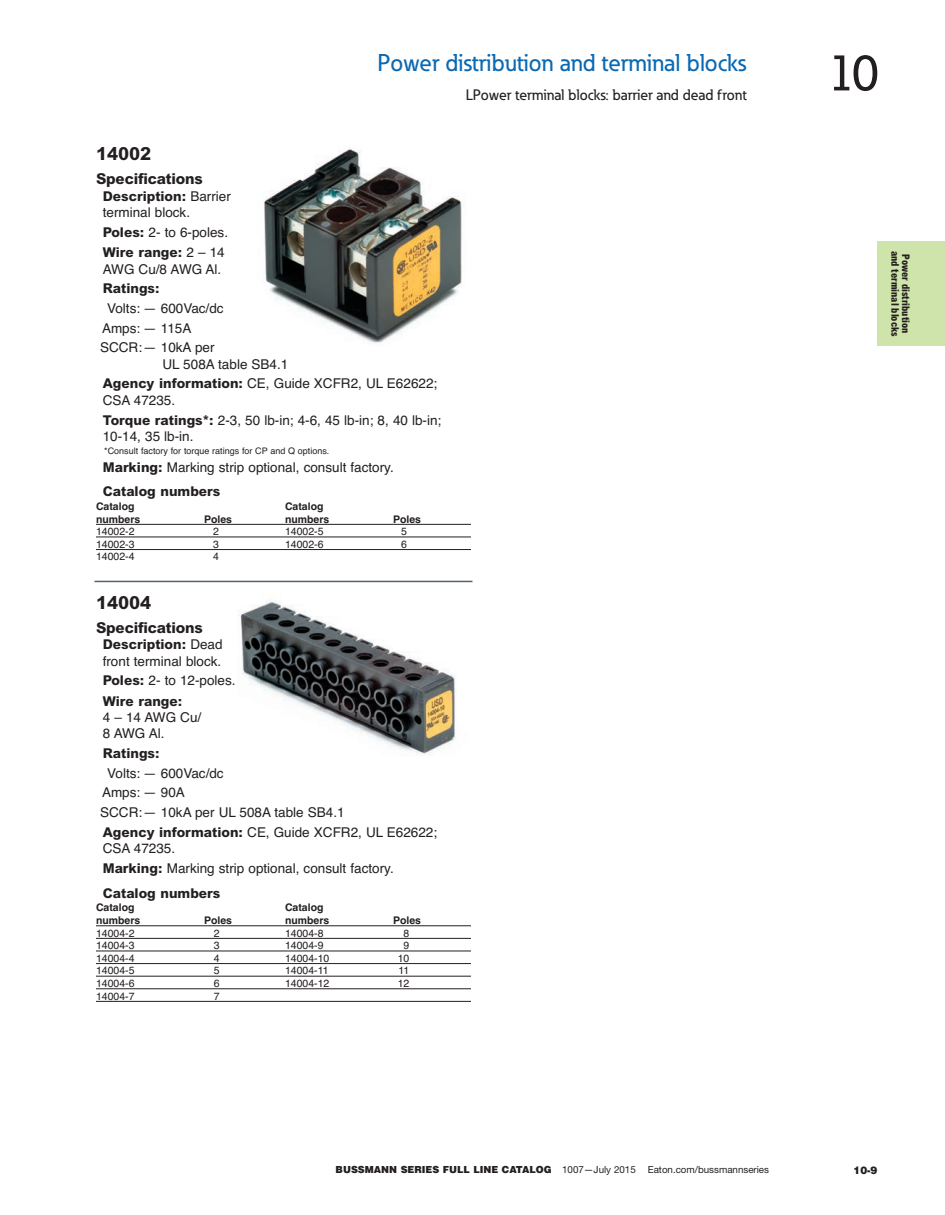
<style>
.page{position:relative;width:945px;height:1215px;background:#fff}
.page>*{position:absolute;margin:0;border:0;box-sizing:border-box;transform-origin:0 0}
.t1{font:500 51px "Eaton";color:#231f20}
.t2{font:500 24px "Eaton";color:#0a69b3}
.t3{font:800 18px "Arial";color:#231f20}
.t4{font:500 15px "Eaton";color:#231f20}
.t5{font:800 15px "Arial";letter-spacing:-.01em;color:#231f20}
.t6{font:13.5px/19.6px "Helvetica";color:#231f20}
.t7{font:800 13.5px "Arial";color:#231f20}
.t8{font:10.5px "Helvetica";color:#231f20}
.t9{font:700 10.5px "Helvetica";color:#231f20}
.t10{font:800 condensed 10.5px/10.5px "Arial";color:#231f20;text-align:center}
.t11{font:900 10.5px "Helvetica";color:#231f20}
.t12{font:9.75px "Helvetica Neue LT Std";color:#231f20}
.t13{font:9px "Helvetica";color:#231f20}
.s1{font-family:"Helvetica";font-weight:400}
.s2{font-family:"Arial";font-weight:800}
.s3{font-family:"Helvetica";font-weight:900}
</style>
<div class="page">
<div style="left:878px;top:241px;width:67px;height:105px;background:#cfe4aa"></div>
<hr style="left:96px;top:926px;width:375px;height:1px;background:#231f20">
<hr style="left:96px;top:938px;width:375px;height:1px;background:#231f20">
<hr style="left:96px;top:951px;width:375px;height:1px;background:#231f20">
<hr style="left:96px;top:963px;width:375px;height:1px;background:#231f20">
<hr style="left:96px;top:976px;width:375px;height:1px;background:#231f20">
<hr style="left:96px;top:989px;width:375px;height:1px;background:#231f20">
<hr style="left:96px;top:1001px;width:375px;height:1px;background:#231f20">
<hr style="left:96px;top:524px;width:375px;height:1px;background:#231f20">
<hr style="left:96px;top:537px;width:375px;height:1px;background:#231f20">
<hr style="left:96px;top:549px;width:375px;height:1px;background:#231f20">
<img style="left:264px;top:148px;width:200px;height:196px">
<img style="left:239px;top:601px;width:217px;height:154px">
<hr style="left:94px;top:581px;width:378px;height:1px;background:#52626f">
<h2 class="t2" style="left:378px;top:54px;width:370px">Power distribution and terminal blocks</h2>
<p class="t4" style="left:466px;top:89px;width:282px">LPower terminal blocks: barrier and dead front</p>
<h3 class="t3" style="left:96px;top:147px;width:57px">14002</h3>
<p class="t5" style="left:96px;top:173px;width:108px">Specifications</p>
<p class="t7" style="left:103px;top:191px;width:130px">Description: <span class="s1">Barrier</span></p>
<p class="t6" style="left:103px;top:203px;width:127px">terminal block.<br><span class="s2">Poles:</span> 2- to 6-poles.</p>
<p class="t7" style="left:103px;top:247px;width:123px">Wire range: <span class="s1">2 – 14</span></p>
<p class="t6" style="left:103px;top:259px;width:120px">AWG Cu/8 AWG Al.</p>
<p class="t7" style="left:103px;top:283px;width:58px">Ratings:</p>
<p class="t6" style="left:100px;top:299px;width:125px;text-indent:7px">Volts: — 600Vac/dc<br>Amps: — 115A<br>SCCR:— 10kA per</p>
<p class="t6" style="left:103px;top:354px;width:336px;text-indent:60px">UL 508A table SB4.1<br><span class="s2">Agency information:</span> CE, Guide XCFR2, UL E62622;</p>
<p class="t6" style="left:103px;top:390px;width:340px">CSA 47235.<br><span class="s2">Torque ratings*:</span> 2-3, 50 lb-in; 4-6, 45 lb-in; 8, 40 lb-in;</p>
<p class="t6" style="left:103px;top:427px;width:92px">10-14, 35 lb-in.</p>
<p class="t13" style="left:104px;top:446px;width:227px">*Consult factory for torque ratings for CP and Q options.</p>
<p class="t6" style="left:103px;top:457px;width:293px"><span class="s2">Marking:</span> Marking strip optional, consult factory.</p>
<p class="t7" style="left:103px;top:487px;width:119px">Catalog numbers</p>
<p class="t9" style="left:96px;top:500px;width:40px">Catalog</p>
<p class="t9" style="left:285px;top:500px;width:40px">Catalog</p>
<p class="t9" style="left:96px;top:513px;width:46px">numbers</p>
<p class="t9" style="left:204px;top:513px;width:30px">Poles</p>
<p class="t9" style="left:285px;top:513px;width:46px">numbers</p>
<p class="t9" style="left:393px;top:513px;width:30px">Poles</p>
<p class="t8" style="left:96px;top:525px;width:40px">14002-2</p>
<p class="t8" style="left:213px;top:525px;width:7px">2</p>
<p class="t8" style="left:285px;top:525px;width:40px">14002-5</p>
<p class="t8" style="left:401px;top:525px;width:7px">5</p>
<p class="t8" style="left:96px;top:538px;width:40px">14002-3</p>
<p class="t8" style="left:213px;top:538px;width:7px">3</p>
<p class="t8" style="left:285px;top:538px;width:40px">14002-6</p>
<p class="t8" style="left:401px;top:538px;width:7px">6</p>
<p class="t8" style="left:96px;top:551px;width:40px">14002-4</p>
<p class="t8" style="left:213px;top:551px;width:7px">4</p>
<h3 class="t3" style="left:96px;top:596px;width:57px">14004</h3>
<p class="t5" style="left:96px;top:622px;width:108px">Specifications</p>
<p class="t7" style="left:103px;top:640px;width:121px">Description: <span class="s1">Dead</span></p>
<p class="t6" style="left:103px;top:651px;width:134px">front terminal block.<br><span class="s2">Poles:</span> 2- to 12-poles.</p>
<p class="t7" style="left:103px;top:696px;width:81px">Wire range:</p>
<p class="t6" style="left:103px;top:709px;width:100px;line-height:16.2px">4 – 14 AWG Cu/<br>8 AWG Al.</p>
<p class="t7" style="left:103px;top:748px;width:58px">Ratings:</p>
<p class="t6" style="left:100px;top:763px;width:339px;text-indent:7px">Volts: — 600Vac/dc<br>Amps: — 90A<br>SCCR:— 10kA per UL 508A table SB4.1<br><span class="s2">Agency information:</span> CE, Guide XCFR2, UL E62622;</p>
<p class="t6" style="left:103px;top:839px;width:293px">CSA 47235.<br><span class="s2">Marking:</span> Marking strip optional, consult factory.</p>
<p class="t7" style="left:103px;top:888px;width:119px">Catalog numbers</p>
<p class="t9" style="left:96px;top:902px;width:40px">Catalog</p>
<p class="t9" style="left:285px;top:902px;width:40px">Catalog</p>
<p class="t9" style="left:96px;top:914px;width:46px">numbers</p>
<p class="t9" style="left:204px;top:914px;width:30px">Poles</p>
<p class="t9" style="left:285px;top:914px;width:46px">numbers</p>
<p class="t9" style="left:393px;top:914px;width:30px">Poles</p>
<p class="t8" style="left:96px;top:927px;width:40px">14004-2</p>
<p class="t8" style="left:214px;top:927px;width:7px">2</p>
<p class="t8" style="left:285px;top:927px;width:40px">14004-8</p>
<p class="t8" style="left:404px;top:927px;width:7px">8</p>
<p class="t8" style="left:96px;top:939px;width:40px">14004-3</p>
<p class="t8" style="left:214px;top:939px;width:7px">3</p>
<p class="t8" style="left:285px;top:939px;width:40px">14004-9</p>
<p class="t8" style="left:404px;top:939px;width:7px">9</p>
<p class="t8" style="left:96px;top:952px;width:40px">14004-4</p>
<p class="t8" style="left:214px;top:952px;width:7px">4</p>
<p class="t8" style="left:285px;top:952px;width:46px">14004-10</p>
<p class="t8" style="left:398px;top:952px;width:13px">10</p>
<p class="t8" style="left:96px;top:965px;width:40px">14004-5</p>
<p class="t8" style="left:214px;top:965px;width:7px">5</p>
<p class="t8" style="left:285px;top:965px;width:45px">14004-11</p>
<p class="t8" style="left:399px;top:965px;width:12px">11</p>
<p class="t8" style="left:96px;top:977px;width:40px">14004-6</p>
<p class="t8" style="left:214px;top:977px;width:7px">6</p>
<p class="t8" style="left:285px;top:977px;width:46px">14004-12</p>
<p class="t8" style="left:398px;top:977px;width:13px">12</p>
<p class="t8" style="left:96px;top:990px;width:40px">14004-7</p>
<p class="t8" style="left:214px;top:990px;width:7px">7</p>
<h1 class="t1" style="left:828px;top:54px;width:53px">10</h1>
<p class="t10" style="left:910px;top:251px;width:88px;rotate:90deg">Power distribution and terminal blocks</p>
<p class="t12" style="left:336px;top:1166px;width:435px"><span class="s3">BUSSMANN SERIES FULL LINE CATALOG</span> 1007—July 2015 Eaton.com/bussmannseries</p>
<p class="t11" style="left:853px;top:1164px;width:26px">10-9</p>
</div>
